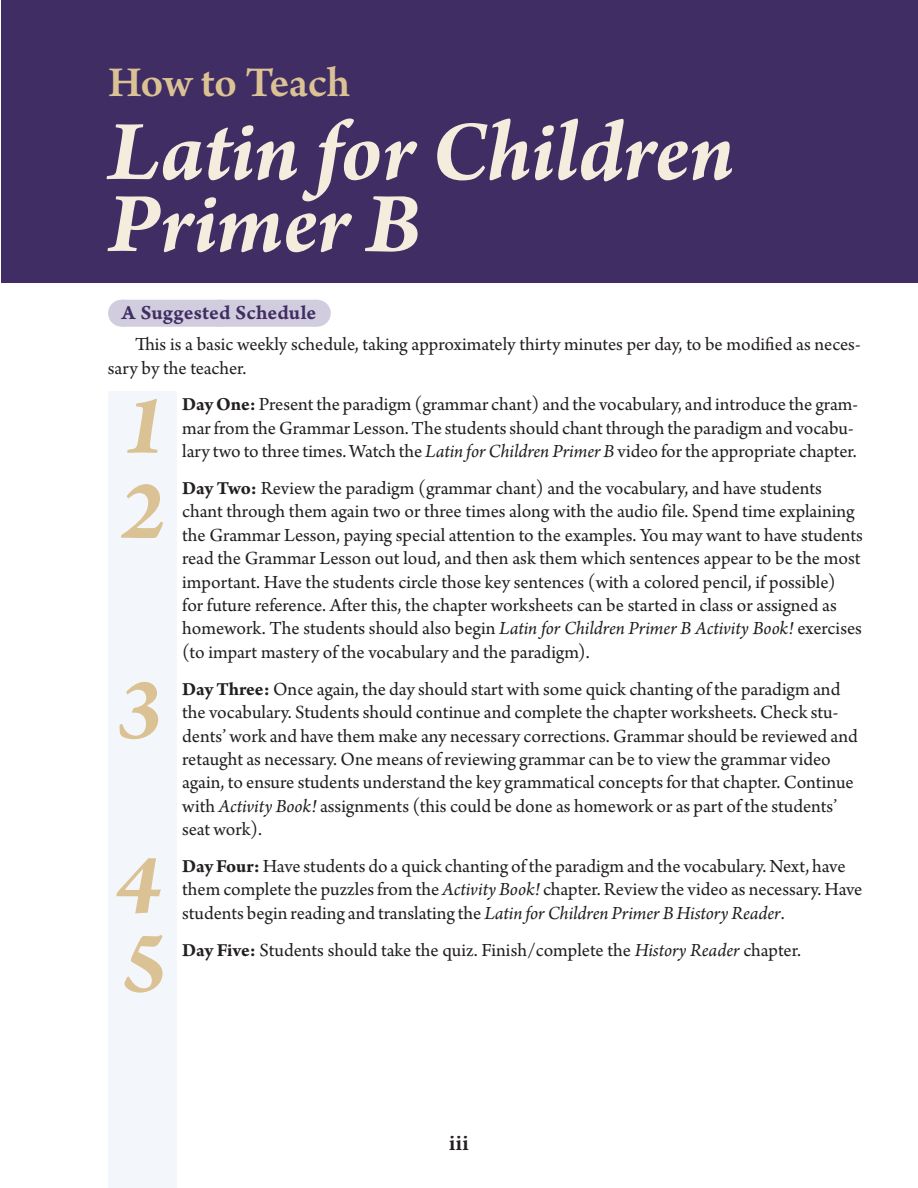
<style>
.page{position:relative;width:918px;height:1188px;background:#fff}
.page>*{position:absolute;margin:0;border:0;box-sizing:border-box;transform-origin:0 0}
.t1{font:italic 700 90px/72px "Arno Pro";letter-spacing:-.005em;color:#f5ecde}
.t2{font:italic 700 90px "Arno Pro";color:#dbc294}
.t3{font:600 45px "Arno Pro";letter-spacing:-.01em;color:#dbc294}
.t4{font:600 24px "Arno Pro";color:#231f20}
.Subhead{font:21px "Arno Pro Smbd Caption";letter-spacing:.005em;color:#402d63}
.Body_Text_no_Indent{font:19.5px/23.4px "Arno Pro";color:#231f20}
.Body_Text{font:19.5px/23.4px "Arno Pro";color:#231f20}
.s1{font-weight:700}
.s2{font-style:italic}
</style>
<div class="page">
<div style="left:2px;top:0;width:916px;height:283px;background:#402d63"></div>
<div style="left:108px;top:392px;width:69px;height:796px;background:#f3f7fb"></div>
<div style="left:122px;top:300px;width:194px;height:27px;background:#d1cdde"></div>
<svg style="left:223px;top:326px;width:45px;height:1px"></svg>
<svg style="left:316px;top:300px;width:1px;height:27px"></svg>
<p class="t3" style="left:108px;top:57px;width:244px">How to Teach</p>
<p class="t1" style="left:108px;top:119px;width:628px">Latin for Children<br>Primer B</p>
<p class="Subhead" style="left:122px;top:300px;width:196px">A Suggested Schedule</p>
<p class="Body_Text" style="left:108px;top:334px;width:754px;text-indent:27px">This is a basic weekly schedule, taking approximately thirty minutes per day, to be modified as neces&shy;sary by the teacher.</p>
<p class="Body_Text_no_Indent" style="left:182px;top:394px;width:677px"><span class="s1">Day One:</span> Present the paradigm (grammar chant) and the vocabulary, and introduce the gram&shy;mar from the Grammar Lesson. The students should chant through the paradigm and vocabu&shy;lary two to three times. Watch the <span class="s2">Latin for Children Primer B</span> video for the appropriate chapter.</p>
<p class="Body_Text_no_Indent" style="left:182px;top:478px;width:682px"><span class="s1">Day Two:</span> Review the paradigm (grammar chant) and the vocabulary, and have students chant through them again two or three times along with the audio file. Spend time explaining the Grammar Lesson, paying special attention to the examples. You may want to have students read the Grammar Lesson out loud, and then ask them which sentences appear to be the most important. Have the students circle those key sentences (with a colored pencil, if possible)<br>for future reference. After this, the chapter worksheets can be started in class or assigned as homework. The students should also begin <span class="s2">Latin for Children Primer B Activity Book!</span> exercises (to impart mastery of the vocabulary and the paradigm).</p>
<p class="Body_Text_no_Indent" style="left:182px;top:678px;width:677px"><span class="s1">Day Three:</span> Once again, the day should start with some quick chanting of the paradigm and the vocabulary. Students should continue and complete the chapter worksheets. Check stu&shy;dents’ work and have them make any necessary corrections. Grammar should be reviewed and retaught as necessary. One means of reviewing grammar can be to view the grammar video again, to ensure students understand the key grammatical concepts for that chapter. Continue with <span class="s2">Activity Book!</span> assignments (this could be done as homework or as part of the students’ seat work).</p>
<p class="Body_Text_no_Indent" style="left:182px;top:856px;width:682px"><span class="s1">Day Four:</span> Have students do a quick chanting of the paradigm and the vocabulary. Next, have them complete the puzzles from the <span class="s2">Activity Book!</span> chapter. Review the video as necessary. Have students begin reading and translating the <span class="s2">Latin for Children Primer B History Reader</span>.</p>
<p class="Body_Text_no_Indent" style="left:182px;top:939px;width:620px"><span class="s1">Day Five:</span> Students should take the quiz. Finish/complete the <span class="s2">History Reader</span> chapter.</p>
<p class="t2" style="left:121px;top:372px;width:47px">1</p>
<p class="t2" style="left:119px;top:457px;width:47px">2</p>
<p class="t2" style="left:116px;top:655px;width:47px">3</p>
<p class="t2" style="left:115px;top:831px;width:47px">4</p>
<p class="t2" style="left:121px;top:909px;width:47px">5</p>
<p class="t4" style="left:449px;top:1129px;width:21px">iii</p>
</div>
